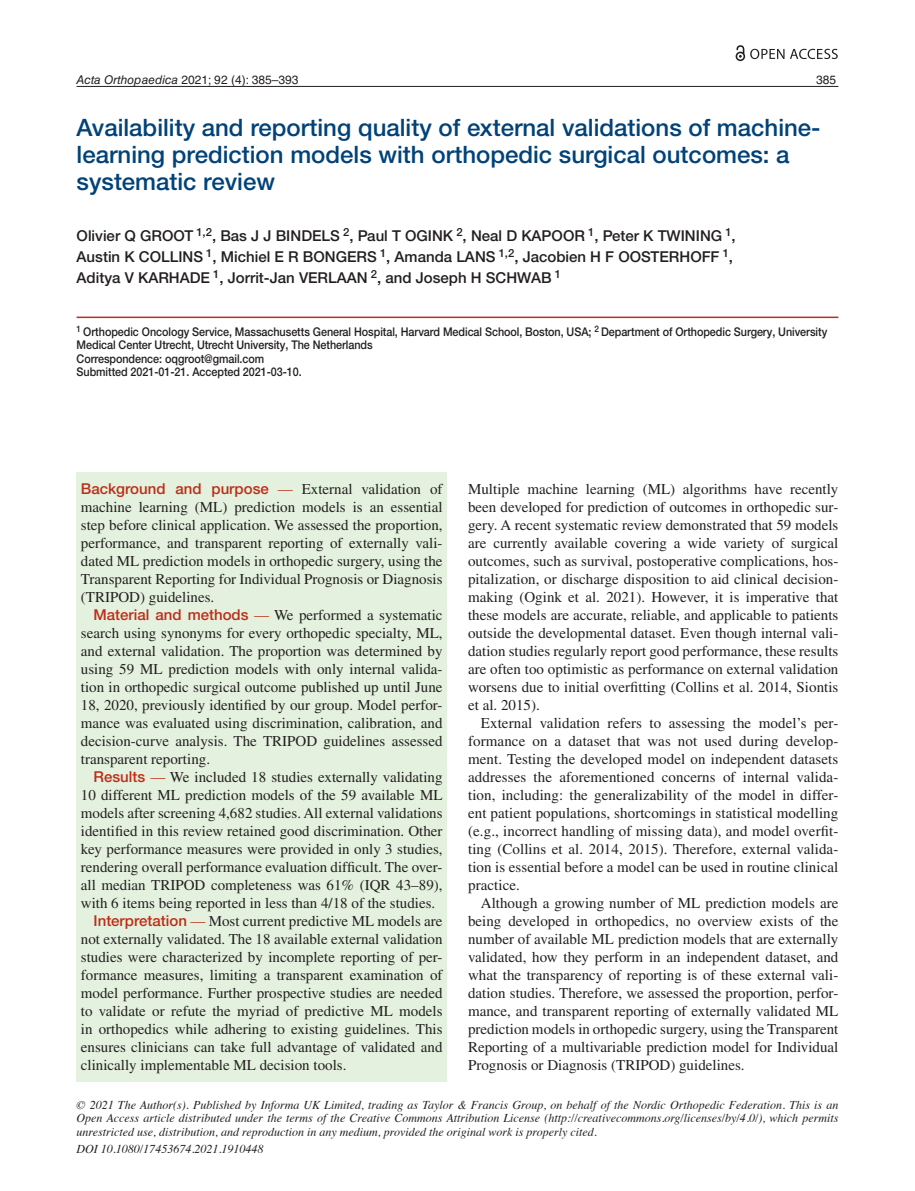
<style>
.page{position:relative;width:915px;height:1191px;background:#fff}
.page>*{position:absolute;margin:0;border:0;box-sizing:border-box;transform-origin:0 0}
.t1{font:500 24px/27px "Helvetica Neue LTW1 G";color:#004279}
.t2{font:15px/18px "Times LT Std";color:#231f20;text-align:justify}
.t3{font:500 15px/21px "Helvetica Neue LTW1 G";color:#231f20}
.t4{font:500 15px "Helvetica Neue LTW1 G";color:#bc2e18}
.t5{font:italic 12px/13.5px "Times";color:#231f20;text-align:justify}
.t6{font:500 12px/13.5px "Helvetica Neue LTW1 G";letter-spacing:-.005em;color:#231f20;scale:.9 1}
.t7{font:12px "Helvetica LT Std";color:#231f20}
.s1{font-style:italic}
.s2{font-family:"Times LT Std";font-weight:400}
.s3{font-family:"Times LT Std";font-weight:400;color:#231f20}
.s4{font-family:"Helvetica Neue LTW1 G";font-weight:500;color:#bc2e18}
.s5{color:#bc2e18}
</style>
<div class="page">
<hr style="left:77px;top:86px;width:761px;height:1px;background:#231f20">
<div style="left:77px;top:472px;width:369px;height:609px;background:#e4f1de"></div>
<hr style="left:77px;top:316px;width:761px;height:2px;background:#bc2e18">
<svg style="left:735px;top:45px;width:9px;height:16px"></svg>
<svg style="left:750px;top:49px;width:87px;height:10px"></svg>
<p class="t7" style="left:77px;top:72px;width:223px"><span class="s1">Acta Orthopaedica</span> 2021; 92 (4): 385–393</p>
<p class="t7" style="left:816px;top:72px;width:22px">385</p>
<h1 class="t1" style="left:77px;top:114px;width:745px">Availability and reporting quality of external validations of machine&shy;learning prediction models with orthopedic surgical outcomes: a systematic review</h1>
<p class="t3" style="left:77px;top:225px;width:660px">Olivier Q GROOT <sup>1,2</sup>, Bas J J BINDELS <sup>2</sup>, Paul T OGINK <sup>2</sup>, Neal D KAPOOR <sup>1</sup>, Peter K TWINING <sup>1</sup>,<br>Austin K COLLINS <sup>1</sup>, Michiel E R BONGERS <sup>1</sup>, Amanda LANS <sup>1,2</sup>, Jacobien H F OOSTERHOFF <sup>1</sup>,<br>Aditya V KARHADE <sup>1</sup>, Jorrit-Jan VERLAAN <sup>2</sup>, and Joseph H SCHWAB <sup>1</sup></p>
<p class="t6" style="left:77px;top:325px;width:835px"><sup>1</sup> Orthopedic Oncology Service, Massachusetts General Hospital, Harvard Medical School, Boston, USA; <sup>2</sup> Department of Orthopedic Surgery, University Medical Center Utrecht, Utrecht University, The Netherlands<br>Correspondence: oqgroot@gmail.com<br>Submitted 2021-01-21. Accepted 2021-03-10.</p>
<p class="t4" style="left:81px;top:479px;width:363px">Background and purpose <span class="s2">—</span> <span class="s3">External validation of</span></p>
<p class="t2" style="left:81px;top:497px;width:363px">machine learning (ML) prediction models is an essential step before clinical application. We assessed the proportion, performance, and transparent reporting of externally vali&shy;dated ML prediction models in orthopedic surgery, using the Transparent Reporting for Individual Prognosis or Diagnosis (TRIPOD) guidelines.</p>
<p class="t2" style="left:81px;top:605px;width:363px;text-indent:13px"><span class="s4">Material and methods</span> <span class="s5">—</span> We performed a systematic search using synonyms for every orthopedic specialty, ML, and external validation. The proportion was determined by using 59 ML prediction models with only internal valida&shy;tion in orthopedic surgical outcome published up until June 18, 2020, previously identified by our group. Model perfor&shy;mance was evaluated using discrimination, calibration, and decision-curve analysis. The TRIPOD guidelines assessed transparent reporting.</p>
<p class="t2" style="left:94px;top:767px;width:350px"><span class="s4">Results</span> <span class="s5">—</span> We included 18 studies externally validating</p>
<p class="t2" style="left:81px;top:785px;width:363px">10 different ML prediction models of the 59 available ML</p>
<p class="t2" style="left:81px;top:803px;width:363px">models after screening 4,682 studies. All external validations</p>
<p class="t2" style="left:81px;top:821px;width:363px">identified in this review retained good discrimination. Other</p>
<p class="t2" style="left:81px;top:839px;width:363px">key performance measures were provided in only 3 studies,</p>
<p class="t2" style="left:81px;top:857px;width:363px">rendering overall performance evaluation difficult. The over-</p>
<p class="t2" style="left:81px;top:875px;width:363px">all median TRIPOD completeness was 61% (IQR 43–89),</p>
<p class="t2" style="left:81px;top:893px;width:356px">with 6 items being reported in less than 4/18 of the studies.</p>
<p class="t2" style="left:94px;top:911px;width:350px"><span class="s4">Interpretation</span> <span class="s5">—</span> Most current predictive ML models are</p>
<p class="t2" style="left:81px;top:929px;width:363px">not externally validated. The 18 available external validation</p>
<p class="t2" style="left:81px;top:947px;width:363px">studies were characterized by incomplete reporting of per-</p>
<p class="t2" style="left:81px;top:965px;width:363px">formance measures, limiting a transparent examination of</p>
<p class="t2" style="left:81px;top:983px;width:363px">model performance. Further prospective studies are needed</p>
<p class="t2" style="left:81px;top:1001px;width:363px">to validate or refute the myriad of predictive ML models</p>
<p class="t2" style="left:81px;top:1019px;width:363px">in orthopedics while adhering to existing guidelines. This</p>
<p class="t2" style="left:81px;top:1037px;width:363px">ensures clinicians can take full advantage of validated and</p>
<p class="t2" style="left:81px;top:1055px;width:267px">clinically implementable ML decision tools.</p>
<p class="t2" style="left:468px;top:479px;width:371px">Multiple machine learning (ML) algorithms have recently been developed for prediction of outcomes in orthopedic sur&shy;gery. A recent systematic review demonstrated that 59 models are currently available covering a wide variety of surgical outcomes, such as survival, postoperative complications, hos&shy;pitalization, or discharge disposition to aid clinical decision&shy;making (Ogink et al. 2021). However, it is imperative that these models are accurate, reliable, and applicable to patients outside the developmental dataset. Even though internal vali&shy;dation studies regularly report good performance, these results are often too optimistic as performance on external validation worsens due to initial overfitting (Collins et al. 2014, Siontis et al. 2015).</p>
<p class="t2" style="left:468px;top:713px;width:371px;text-indent:13px">External validation refers to assessing the model’s per&shy;formance on a dataset that was not used during develop&shy;ment. Testing the developed model on independent datasets addresses the aforementioned concerns of internal valida&shy;tion, including: the generalizability of the model in differ&shy;ent patient populations, shortcomings in statistical modelling (e.g., incorrect handling of missing data), and model overfit&shy;ting (Collins et al. 2014, 2015). Therefore, external valida&shy;tion is essential before a model can be used in routine clinical practice.</p>
<p class="t2" style="left:468px;top:893px;width:371px;text-indent:13px">Although a growing number of ML prediction models are being developed in orthopedics, no overview exists of the number of available ML prediction models that are externally validated, how they perform in an independent dataset, and what the transparency of reporting is of these external vali&shy;dation studies. Therefore, we assessed the proportion, perfor&shy;mance, and transparent reporting of externally validated ML prediction models in orthopedic surgery, using the Transparent Reporting of a multivariable prediction model for Individual Prognosis or Diagnosis (TRIPOD) guidelines.</p>
<p class="t5" style="left:77px;top:1097px;width:763px">© 2021 The Author(s). Published by Informa UK Limited, trading as Taylor &amp; Francis Group, on behalf of the Nordic Orthopedic Federation. This is an Open Access article distributed under the terms of the Creative Commons Attribution License (http://creativecommons.org/licenses/by/4.0/), which permits unrestricted use, distribution, and reproduction in any medium, provided the original work is properly cited.</p>
<p class="t5" style="left:77px;top:1142px;width:188px">DOI 10.1080/17453674.2021.1910448</p>
</div>
